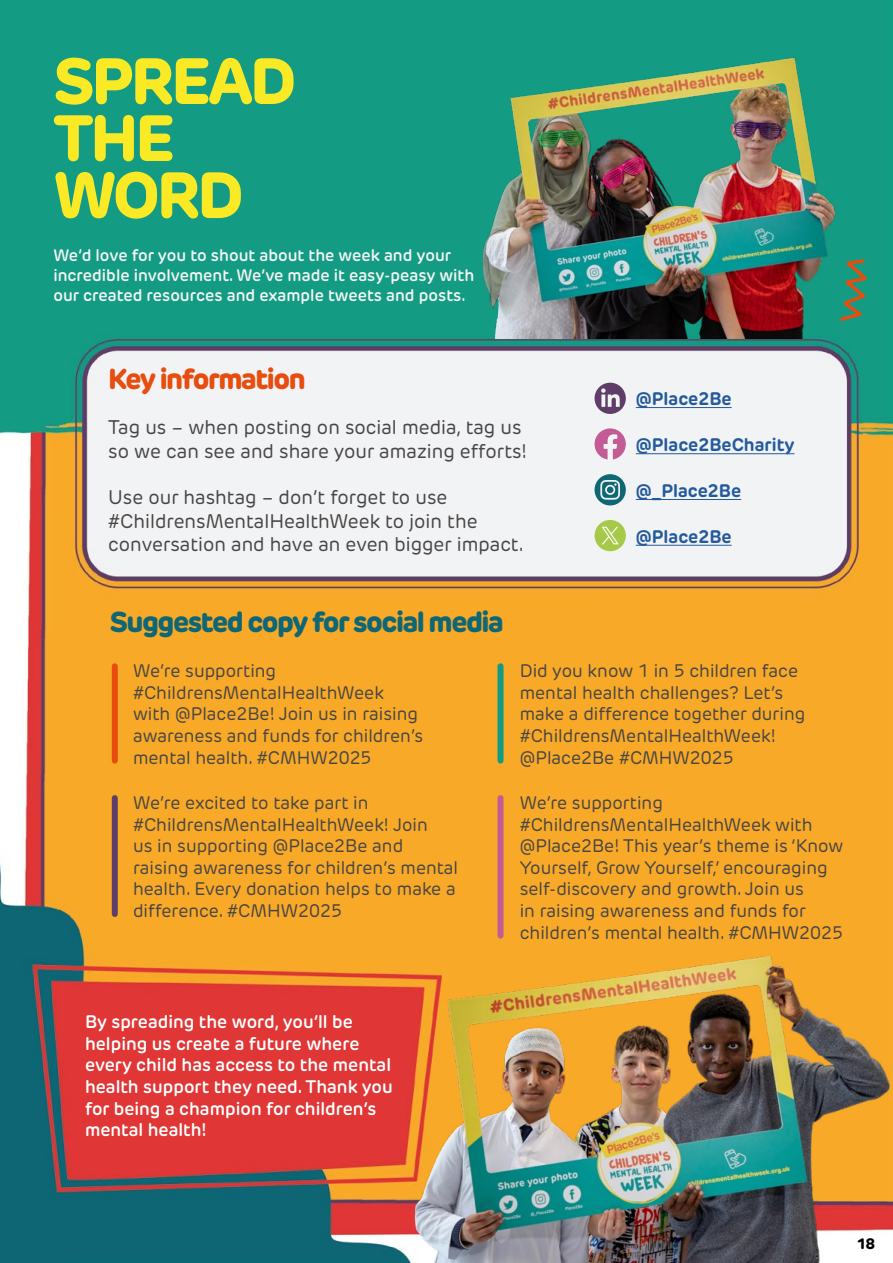
<style>
.page{position:relative;width:893px;height:1263px;background:#fff}
.page>*{position:absolute;margin:0;border:0;box-sizing:border-box;transform-origin:0 0}
.t1{font:800 64.5px/57px "New Rubrik";letter-spacing:-.05em;color:#faea25}
.t2{font:800 28.5px "New Rubrik";letter-spacing:-.05em;color:#0f6674}
.t3{font:800 28.5px "New Rubrik";letter-spacing:-.05em;color:#e74d0e}
.t4{font:19.5px/23.4px "New Rubrik";color:#484645}
.t5{font:18px/21.6px "New Rubrik";color:#484645}
.t6{font:600 18px/21.6px "New Rubrik";color:#fff}
.t7{font:700 18px "New Rubrik";color:#245a9c}
.t8{font:600 16.5px/19.8px "New Rubrik";color:#f2f3f4}
.t9{font:800 15px "New Rubrik";color:#000}
</style>
<div class="page">
<img style="left:0;top:0;width:893px;height:1263px">
<hr style="left:636px;top:545px;width:96px;height:1px;background:#245a9c">
<hr style="left:636px;top:499px;width:105px;height:1px;background:#245a9c">
<hr style="left:636px;top:453px;width:158px;height:1px;background:#245a9c">
<hr style="left:636px;top:407px;width:96px;height:1px;background:#245a9c">
<div style="left:595px;top:520px;width:31px;height:31px;background:#a6c949;border-radius:50%"></div>
<svg style="left:595px;top:428px;width:31px;height:32px"></svg>
<div style="left:595px;top:474px;width:31px;height:31px;background:#0f6674;border-radius:50%"></div>
<svg style="left:600px;top:480px;width:20px;height:20px"></svg>
<div style="left:595px;top:383px;width:31px;height:31px;background:#5e3e67;border-radius:50%"></div>
<svg style="left:601px;top:388px;width:19px;height:19px"></svg>
<div style="left:112px;top:666px;width:6px;height:95px;background:#e74d0e"></div>
<div style="left:112px;top:798px;width:6px;height:116px;background:#5e3e67"></div>
<div style="left:497px;top:666px;width:6px;height:95px;background:#0f9b84"></div>
<div style="left:497px;top:798px;width:6px;height:138px;background:#c35b95"></div>
<img style="left:405px;top:946px;width:488px;height:317px">
<img style="left:470px;top:50px;width:369px;height:288px">
<svg style="left:602px;top:527px;width:17px;height:17px"></svg>
<svg style="left:840px;top:259px;width:27px;height:62px;background:#4c8563"></svg>
<h1 class="t1" style="left:53px;top:53px;width:245px">SPREAD<br>THE<br>WORD</h1>
<p class="t8" style="left:53px;top:245px;width:422px">We’d love for you to shout about the week and your incredible involvement. We’ve made it easy-peasy with our created resources and example tweets and posts.</p>
<h2 class="t3" style="left:108px;top:361px;width:199px">Key information</h2>
<p class="t4" style="left:108px;top:416px;width:420px">Tag us – when posting on social media, tag us so we can see and share your amazing efforts!</p>
<p class="t4" style="left:108px;top:486px;width:417px">Use our hashtag – don’t forget to use #ChildrensMentalHealthWeek to join the conversation and have an even bigger impact.</p>
<h2 class="t2" style="left:110px;top:604px;width:396px">Suggested copy for social media</h2>
<p class="t7" style="left:636px;top:388px;width:97px">@Place2Be</p>
<p class="t7" style="left:636px;top:434px;width:160px">@Place2BeCharity</p>
<p class="t7" style="left:636px;top:480px;width:107px">@_Place2Be</p>
<p class="t7" style="left:636px;top:525px;width:97px">@Place2Be</p>
<p class="t5" style="left:133px;top:660px;width:292px">We’re supporting #ChildrensMentalHealthWeek with @Place2Be! Join us in raising awareness and funds for children’s mental health. #CMHW2025</p>
<p class="t5" style="left:133px;top:792px;width:327px">We’re excited to take part in #ChildrensMentalHealthWeek! Join<br>us in supporting @Place2Be and raising awareness for children’s mental health. Every donation helps to make a difference. #CMHW2025</p>
<p class="t6" style="left:85px;top:1011px;width:309px">By spreading the word, you’ll be helping us create a future where every child has access to the mental health support they need. Thank you for being a champion for children’s mental health!</p>
<p class="t5" style="left:520px;top:660px;width:287px">Did you know 1 in 5 children face mental health challenges? Let’s make a difference together during #ChildrensMentalHealthWeek! @Place2Be #CMHW2025</p>
<p class="t5" style="left:520px;top:792px;width:325px">We’re supporting #ChildrensMentalHealthWeek with @Place2Be! This year’s theme is ‘Know Yourself, Grow Yourself,’ encouraging self-discovery and growth. Join us<br>in raising awareness and funds for children’s mental health. #CMHW2025</p>
<p class="t9" style="left:857px;top:1234px;width:20px">18</p>
</div>
